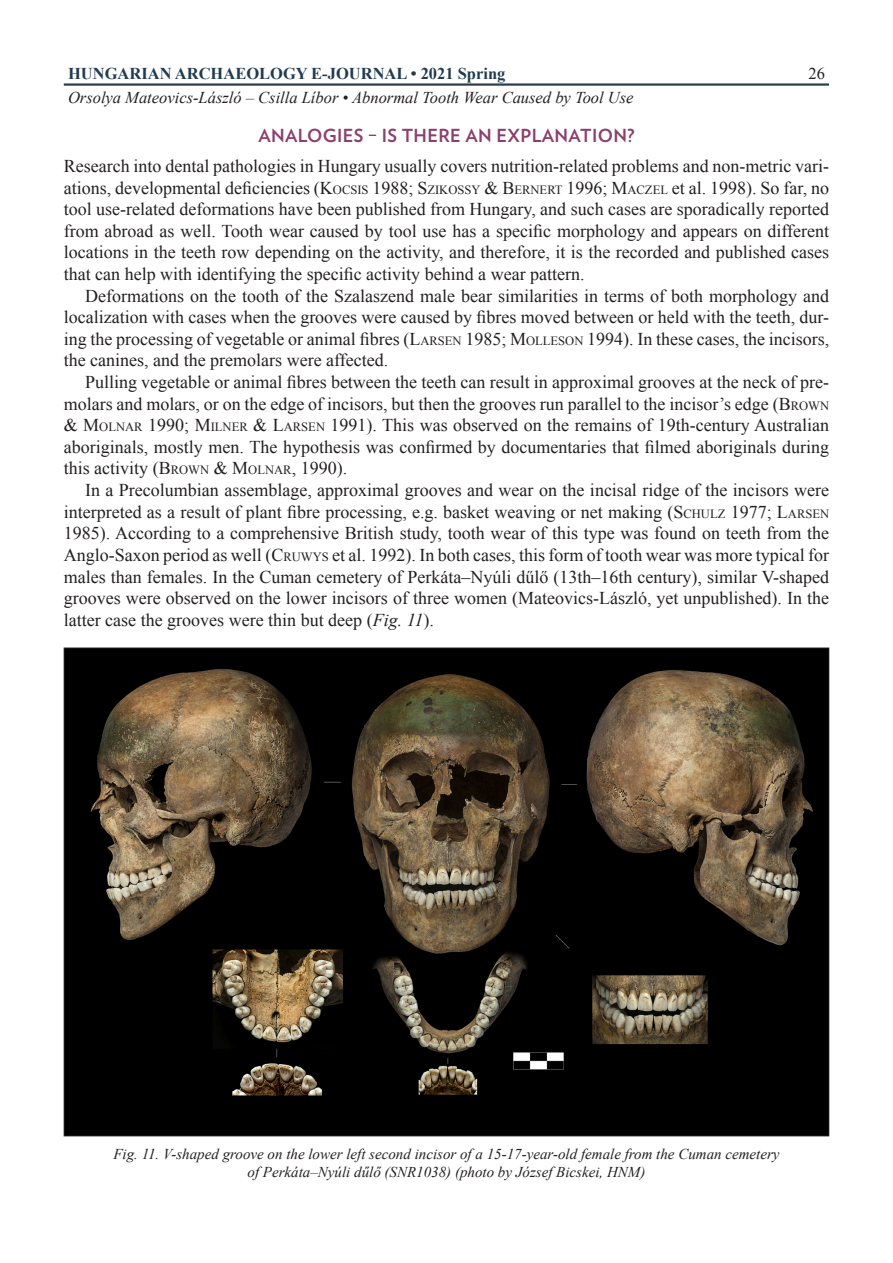
<style>
.page{position:relative;width:893px;height:1263px;background:#fff}
.page>*{position:absolute;margin:0;border:0;box-sizing:border-box;transform-origin:0 0}
.cikk_szoveg_print{font:18px/21.6px "Times New Roman";color:#231f20;text-align:justify}
.cikk_behuznelkul{font:18px/21.6px "Times New Roman";color:#231f20;text-align:justify}
.alcim{font:700 18px "Verlag";letter-spacing:.02em;color:#8c3f6d}
.t1{font:italic 16.5px "Times New Roman";color:#231f20}
.t2{font:700 16.5px "Times New Roman";color:#213b4f}
.t3{font:16.5px "Times New Roman";color:#231f20}
.kepala{font:italic 15px/18px "Times New Roman";color:#231f20;text-align:center}
.s1{font-style:inherit}
.s2{font-size:12.6px}
.s3{font-style:italic}
</style>
<div class="page">
<hr style="left:64px;top:83px;width:765px;height:3px;background:#2d3d4d">
<img style="left:66px;top:650px;width:761px;height:484px">
<p class="t2" style="left:68px;top:62px;width:439px">HUNGARIAN ARCHAEOLOGY E-JOURNAL • 2021 Spring</p>
<p class="t3" style="left:808px;top:62px;width:18px">26</p>
<p class="t1" style="left:68px;top:87px;width:567px">Orsolya Mateovics-László – Csilla Líbor • Abnormal Tooth Wear Caused by Tool Use</p>
<p class="alcim" style="left:258px;top:121px;width:378px">ANALOGIES – IS THERE AN EXPLANATION?</p>
<p class="cikk_behuznelkul" style="left:64px;top:155px;width:767px">Research into dental pathologies in Hungary usually covers nutrition-related problems and non-metric vari&shy;ations, developmental deficiencies (<span class="s1">K</span><span class="s2">OCSIS</span> 1988; <span class="s1">S</span> <span class="s2">ZIKOSSY</span> <span class="s1">&amp; B</span><span class="s2">ERNERT</span> 1996; <span class="s1">M</span><span class="s2">ACZEL</span> et al. 1998). So far, no tool use-related deformations have been published from Hungary, and such cases are sporadically reported from abroad as well. Tooth wear caused by tool use has a specific morphology and appears on different locations in the teeth row depending on the activity, and therefore, it is the recorded and published cases that can help with identifying the specific activity behind a wear pattern.</p>
<p class="cikk_szoveg_print" style="left:64px;top:285px;width:767px;text-indent:21px">Deformations on the tooth of the Szalaszend male bear similarities in terms of both morphology and localization with cases when the grooves were caused by fibres moved between or held with the teeth, dur&shy;ing the processing of vegetable or animal fibres (<span class="s1">L</span><span class="s2">ARSEN</span> 1985; <span class="s1">M</span><span class="s2">OLLESON</span> 1994). In these cases, the incisors, the canines, and the premolars were affected.</p>
<p class="cikk_szoveg_print" style="left:64px;top:371px;width:767px;text-indent:21px">Pulling vegetable or animal fibres between the teeth can result in approximal grooves at the neck of pre&shy;molars and molars, or on the edge of incisors, but then the grooves run parallel to the incisor’s edge (<span class="s1">B</span><span class="s2">ROWN </span><span class="s1">&amp; M</span><span class="s2">OLNAR</span> <span class="s1">1990; M</span><span class="s2">ILNER</span> <span class="s1">&amp; L</span><span class="s2">ARSEN</span> 1991). This was observed on the remains of 19th-century Australian aboriginals, mostly men. The hypothesis was confirmed by documentaries that filmed aboriginals during this activity (<span class="s1">B</span><span class="s2">ROWN</span> <span class="s1">&amp; M</span><span class="s2">OLNAR</span>, 1990).</p>
<p class="cikk_szoveg_print" style="left:64px;top:479px;width:767px;text-indent:21px">In a Precolumbian assemblage, approximal grooves and wear on the incisal ridge of the incisors were interpreted as a result of plant fibre processing, e.g. basket weaving or net making (<span class="s1">S</span> <span class="s2">CHULZ</span> 1977; <span class="s1">L</span><span class="s2">ARSEN </span>1985). According to a comprehensive British study, tooth wear of this type was found on teeth from the Anglo-Saxon period as well (<span class="s1">C</span><span class="s2">RUWYS</span> et al. 1992). In both cases, this form of tooth wear was more typical for males than females. In the Cuman cemetery of Perkáta–Nyúli dűlő (13th–16th century), similar V-shaped grooves were observed on the lower incisors of three women (Mateovics-László, yet unpublished). In the latter case the grooves were thin but deep (<span class="s3">Fig. 11</span>).</p>
<p class="kepala" style="left:113px;top:1144px;width:668px">Fig. 11. V-shaped groove on the lower left second incisor of a 15-17-year-old female from the Cuman cemetery of Perkáta–Nyúli dűlő (SNR1038) (photo by József Bicskei, HNM)</p>
</div>
